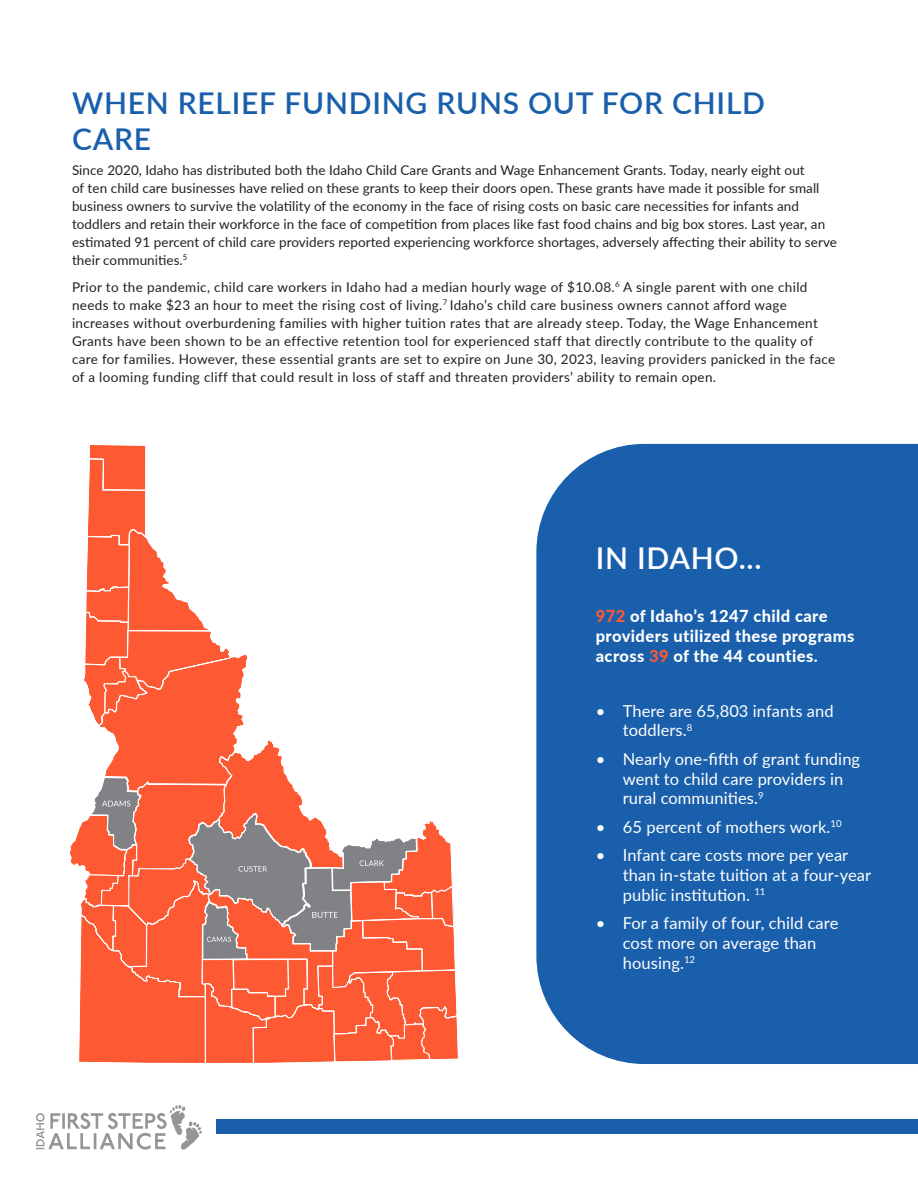
<style>
.page{position:relative;width:918px;height:1188px;background:#fff}
.page>*{position:absolute;margin:0;border:0;box-sizing:border-box;transform-origin:0 0}
.t1{font:600 30px/36px "Lato";letter-spacing:.025em;color:#1a5fab}
.t2{font:600 30px "Lato";letter-spacing:.025em;color:#fff}
.t3{font:16.5px/19.8px "Lato";letter-spacing:.005em;color:#fff}
.t4{font:800 16.5px/19.8px "Lato";letter-spacing:.025em;color:#fff}
.t5{font:13.5px/18px "Lato";letter-spacing:.025em;color:#231f20}
.t6{font:13.5px/18px "Lato";letter-spacing:.005em;color:#231f20}
.s1{color:#fd5933}
</style>
<div class="page">
<div style="left:216px;top:1120px;width:702px;height:14px;background:#1a5fab"></div>
<svg style="left:36px;top:1105px;width:166px;height:45px"></svg>
<div style="left:536px;top:444px;width:382px;height:620px;background:#1a5fab"></div>
<svg style="left:70px;top:445px;width:388px;height:618px"></svg>
<h1 class="t1" style="left:72px;top:86px;width:695px">WHEN RELIEF FUNDING RUNS OUT FOR CHILD<br>CARE</h1>
<p class="t6" style="left:72px;top:160px;width:767px">Since 2020, Idaho has distributed both the Idaho Child Care Grants and Wage Enhancement Grants. Today, nearly eight out<br>of ten child care businesses have relied on these grants to keep their doors open. These grants have made it possible for small business owners to survive the volatility of the economy in the face of rising costs on basic care necessities for infants and toddlers and retain their workforce in the face of competition from places like fast food chains and big box stores. Last year, an estimated 91 percent of child care providers reported experiencing workforce shortages, adversely affecting their ability to serve their communities.<sup>5</sup></p>
<p class="t5" style="left:72px;top:277px;width:765px">Prior to the pandemic, child care workers in Idaho had a median hourly wage of $10.08.<sup>6</sup> A single parent with one child needs to make $23 an hour to meet the rising cost of living.<sup>7</sup> Idaho’s child care business owners cannot afford wage increases without overburdening families with higher tuition rates that are already steep. Today, the Wage Enhancement Grants have been shown to be an effective retention tool for experienced staff that directly contribute to the quality of care for families. However, these essential grants are set to expire on June 30, 2023, leaving providers panicked in the face of a looming funding cliff that could result in loss of staff and threaten providers’ ability to remain open.</p>
<h1 class="t2" style="left:596px;top:544px;width:167px">IN IDAHO...</h1>
<p class="t4" style="left:596px;top:607px;width:260px"><span class="s1">972</span> of Idaho’s 1247 child care providers utilized these programs across <span class="s1">39</span> of the 44 counties.</p>
<p class="t3" style="left:623px;top:702px;width:212px;text-indent:-27px">• There are 65,803 infants and toddlers.<sup>8</sup></p>
<p class="t3" style="left:623px;top:750px;width:239px;text-indent:-27px">• Nearly one-fifth of grant funding went to child care providers in rural communities.<sup>9</sup></p>
<p class="t3" style="left:596px;top:818px;width:248px">• 65 percent of mothers work.<sup>10</sup></p>
<p class="t3" style="left:623px;top:847px;width:250px;text-indent:-27px">• Infant care costs more per year than in-state tuition at a four-year public institution. <sup>11</sup></p>
<p class="t3" style="left:623px;top:915px;width:217px;text-indent:-27px">• For a family of four, child care cost more on average than housing.<sup>12</sup></p>
</div>
